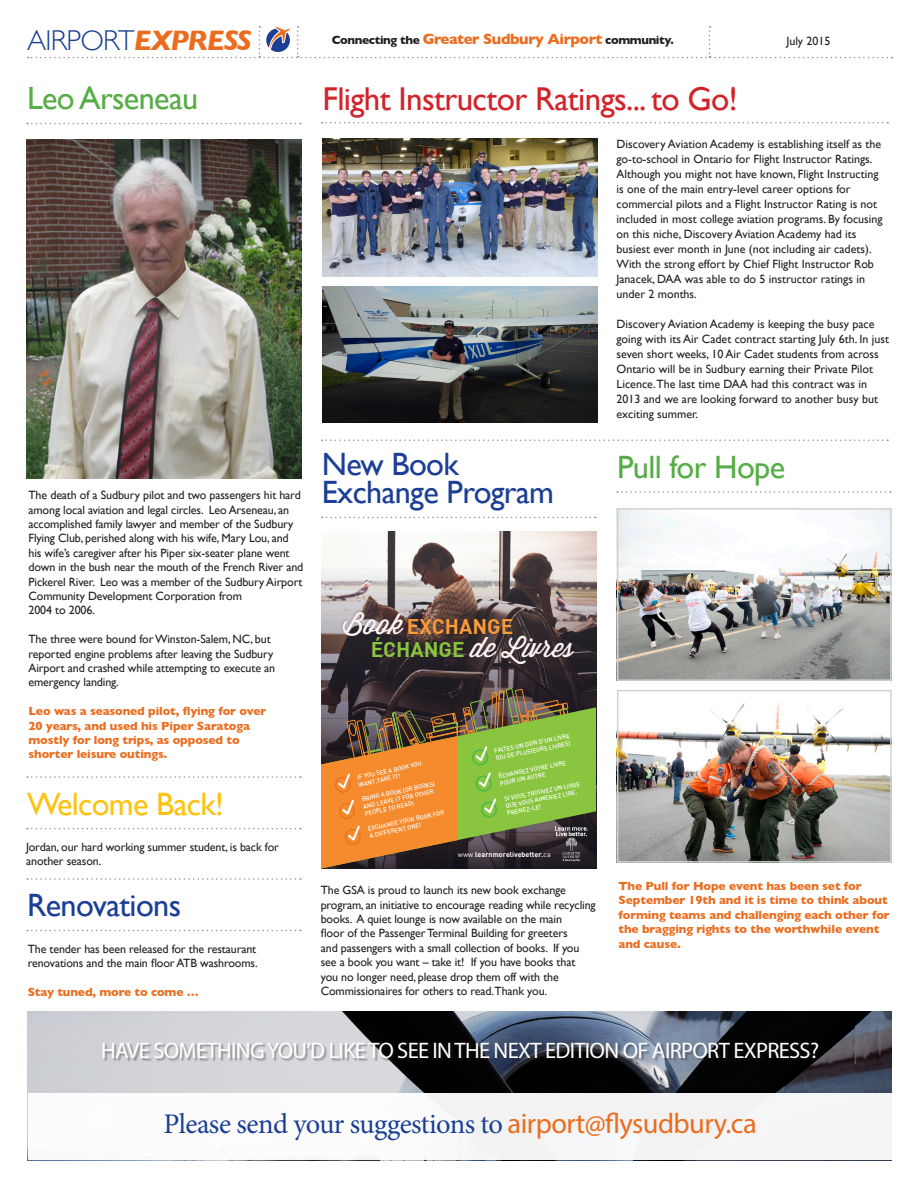
<style>
.page{position:relative;width:918px;height:1188px;background:#fff}
.page>*{position:absolute;margin:0;border:0;box-sizing:border-box;transform-origin:0 0}
.t1{font:33px "Gill Sans";letter-spacing:-.02em;color:#d1232a}
.Body{font:32.25px "Gill Sans";letter-spacing:-.02em;color:#1b3f94}
.Body-2{font:32.25px "Gill Sans";letter-spacing:-.02em;color:#56ad46}
.Body-3{font:32.25px "Gill Sans";letter-spacing:-.02em;color:#fec210}
.t2{font:300 28.65px "Gill Sans";letter-spacing:-.025em;color:#1b3f94}
.t3{font:28.5px "Minion Pro";letter-spacing:-.02em;color:#1b3f94}
.t4{font:27.75px "Wisdom Script";color:#fdf3f4}
.t5{font:22.5px "Myriad Pro";letter-spacing:-.03em;color:#fff}
.t6{font:700 20.85px "DIN";color:#f89b39}
.Body-4{font:12px/14.4px "Gill Sans";letter-spacing:-.01em;color:#231f20}
.Body-5{font:700 12px/14.4px "Gill Sans";letter-spacing:-.01em;color:#ea6d1f}
.t7{font:700 12px "Gill Sans";letter-spacing:-.03em;color:#231f20}
.t8{font:700 7.05px "DIN";color:#fff}
.t9{font:500 6.15px/7.4px "DIN";color:#fff}
.s1{font-weight:700;font-style:italic;color:#ea6d1f}
.s2{font-size:15px;color:#ea6d1f}
.s3{font-family:"Wisdom Script";font-weight:400;font-size:28.65px;color:#fdf3f4}
.s4{font-family:"DIN";font-weight:700;font-size:20.85px;color:#89c53f}
.s5{font-weight:400}
.s6{font-family:"Myriad Pro";color:#ea6d1f}
</style>
<div class="page">
<svg style="left:28px;top:26px;width:865px;height:32px"></svg>
<svg style="left:322px;top:122px;width:566px;height:2px"></svg>
<svg style="left:322px;top:439px;width:566px;height:2px"></svg>
<svg style="left:27px;top:123px;width:274px;height:1px"></svg>
<svg style="left:617px;top:491px;width:274px;height:2px"></svg>
<svg style="left:322px;top:517px;width:274px;height:1px"></svg>
<svg style="left:27px;top:828px;width:274px;height:1px"></svg>
<svg style="left:27px;top:930px;width:274px;height:1px"></svg>
<svg style="left:27px;top:776px;width:274px;height:2px"></svg>
<svg style="left:27px;top:878px;width:274px;height:2px"></svg>
<img style="left:27px;top:140px;width:275px;height:339px">
<img style="left:620px;top:511px;width:269px;height:167px">
<div style="left:617px;top:508px;width:275px;height:173px;border:2px solid #d1d2d4"></div>
<img style="left:620px;top:703px;width:269px;height:157px">
<div style="left:617px;top:690px;width:275px;height:173px;border:2px solid #d1d2d4"></div>
<svg style="left:321px;top:565px;width:275px;height:139px;background:#837879"></svg>
<div style="left:370px;top:633px;width:206px;height:33px;background:#231f20;opacity:.4"></div>
<svg style="left:340px;top:531px;width:229px;height:127px"></svg>
<svg style="left:569px;top:707px;width:27px;height:161px;background:#6f9b37"></svg>
<svg style="left:321px;top:658px;width:248px;height:210px;background:#836e36"></svg>
<img style="left:555px;top:826px;width:32px;height:36px">
<img style="left:323px;top:139px;width:274px;height:137px">
<img style="left:323px;top:287px;width:274px;height:136px">
<img style="left:28px;top:1012px;width:864px;height:81px">
<div style="left:28px;top:1093px;width:864px;height:67px;background:#f7f8fa"></div>
<div style="left:104px;top:1043px;width:718px;height:19px;background:#231f20;opacity:.36"></div>
<p class="t2" style="left:27px;top:18px;width:226px">AIRPORT<span class="s1">EXPRESS</span></p>
<p class="t7" style="left:332px;top:31px;width:344px">Connecting the <span class="s2">Greater Sudbury Airport</span> community.</p>
<p class="Body-4" style="left:787px;top:33px;width:45px">July 2015</p>
<p class="Body-2" style="left:27px;top:80px;width:173px">Leo Arseneau</p>
<p class="t1" style="left:323px;top:79px;width:417px">Flight Instructor Ratings... to Go!</p>
<p class="Body-4" style="left:28px;top:488px;width:276px">The death of a Sudbury pilot and two passengers hit hard among local aviation and legal circles. Leo Arseneau, an accomplished family lawyer and member of the Sudbury Flying Club, perished along with his wife, Mary Lou, and his wife’s caregiver after his Piper six-seater plane went down in the bush near the mouth of the French River and Pickerel River. Leo was a member of the Sudbury Airport Community Development Corporation from</p>
<p class="Body-4" style="left:28px;top:603px;width:68px">2004 to 2006.</p>
<p class="Body-4" style="left:28px;top:632px;width:248px">The three were bound for Winston-Salem, NC, but reported engine problems after leaving the Sudbury Airport and crashed while attempting to execute an emergency landing.</p>
<p class="Body-5" style="left:28px;top:704px;width:240px">Leo was a seasoned pilot, flying for over</p>
<p class="Body-5" style="left:28px;top:718px;width:223px">20 years, and used his Piper Saratoga</p>
<p class="Body-5" style="left:28px;top:732px;width:213px">mostly for long trips, as opposed to</p>
<p class="Body-5" style="left:28px;top:747px;width:140px">shorter leisure outings.</p>
<p class="Body-3" style="left:27px;top:785px;width:198px">Welcome Back!</p>
<p class="Body-4" style="left:26px;top:840px;width:254px">Jordan, our hard working summer student, is back for another season.</p>
<p class="Body" style="left:27px;top:887px;width:156px">Renovations</p>
<p class="Body-4" style="left:28px;top:942px;width:232px">The tender has been released for the restaurant renovations and the main floor ATB washrooms.</p>
<p class="Body-5" style="left:28px;top:985px;width:173px">Stay tuned, more to come …</p>
<p class="Body-4" style="left:616px;top:136px;width:268px;line-height:15px">Discovery Aviation Academy is establishing itself as the go-to-school in Ontario for Flight Instructor Ratings.<br>Although you might not have known, Flight Instructing is one of the main entry-level career options for commercial pilots and a Flight Instructor Rating is not included in most college aviation programs. By focusing on this niche, Discovery Aviation Academy had its busiest ever month in June (not including air cadets).<br>With the strong effort by Chief Flight Instructor Rob Janacek, DAA was able to do 5 instructor ratings in under 2 months.</p>
<p class="Body-4" style="left:616px;top:316px;width:274px;line-height:15px">Discovery Aviation Academy is keeping the busy pace going with its Air Cadet contract starting July 6th. In just seven short weeks, 10 Air Cadet students from across Ontario will be in Sudbury earning their Private Pilot Licence.The last time DAA had this contract was in 2013 and we are looking forward to another busy but exciting summer.</p>
<p class="Body" style="left:322px;top:445px;width:138px">New Book</p>
<p class="Body-2" style="left:617px;top:448px;width:170px">Pull for Hope</p>
<p class="Body" style="left:322px;top:474px;width:234px">Exchange Program</p>
<p class="t6" style="left:342px;top:613px;width:173px"><span class="s3">Book</span> EXCHANGE</p>
<p class="t4" style="left:371px;top:626px;width:204px"><span class="s4">ÉCHANGE</span> de Livres</p>
<p class="t9" style="left:356px;top:773px;width:67px;rotate:-12deg">IF YOU SEE A BOOK YOU<br>WANT,TAKE IT!</p>
<p class="t9" style="left:361px;top:795px;width:76px;rotate:-12deg">BRING A BOOK (OR BOOKS)<br>AND LEAVE IT FOR OTHER<br>PEOPLE TO READ!</p>
<p class="t9" style="left:367px;top:825px;width:80px;rotate:-12deg">EXCHANGE YOUR BOOK FOR<br>A DIFFERENT ONE!</p>
<p class="t9" style="left:494px;top:747px;width:78px;rotate:-11deg">FAITES UN DON D’UN LIVRE (OU DE PLUSIEURS LIVRES)</p>
<p class="t9" style="left:498px;top:772px;width:70px;rotate:-11deg">ÉCHANGEZ VOTRE LIVRE<br>POUR UN AUTRE</p>
<p class="t9" style="left:504px;top:795px;width:78px;rotate:-11deg">SI VOUS TROUVEZ UN LIVRE<br>QUE VOUS AIMERIEZ LIRE,<br>PRENEZ-LE!</p>
<p class="t8" style="left:458px;top:850px;width:94px"><span class="s5">www.</span>learnmorelivebetter.<span class="s5">ca</span></p>
<p class="Body-4" style="left:321px;top:883px;width:276px">The GSA is proud to launch its new book exchange program, an initiative to encourage reading while recycling books. A quiet lounge is now available on the main<br>floor of the Passenger Terminal Building for greeters<br>and passengers with a small collection of books. If you see a book you want – take it! If you have books that you no longer need, please drop them off with the Commissionaires for others to read.Thank you.</p>
<p class="Body-5" style="left:619px;top:878px;width:273px">The Pull for Hope event has been set for September 19th and it is time to think about forming teams and challenging each other for the bragging rights to the worthwhile event and cause.</p>
<p class="t5" style="left:101px;top:1037px;width:720px">HAVE SOMETHING YOU’D LIKE TO SEE IN THE NEXT EDITION OF AIRPORT EXPRESS?</p>
<p class="t3" style="left:163px;top:1105px;width:595px">Please send your suggestions to <span class="s6">airport@flysudbury.ca</span></p>
</div>
